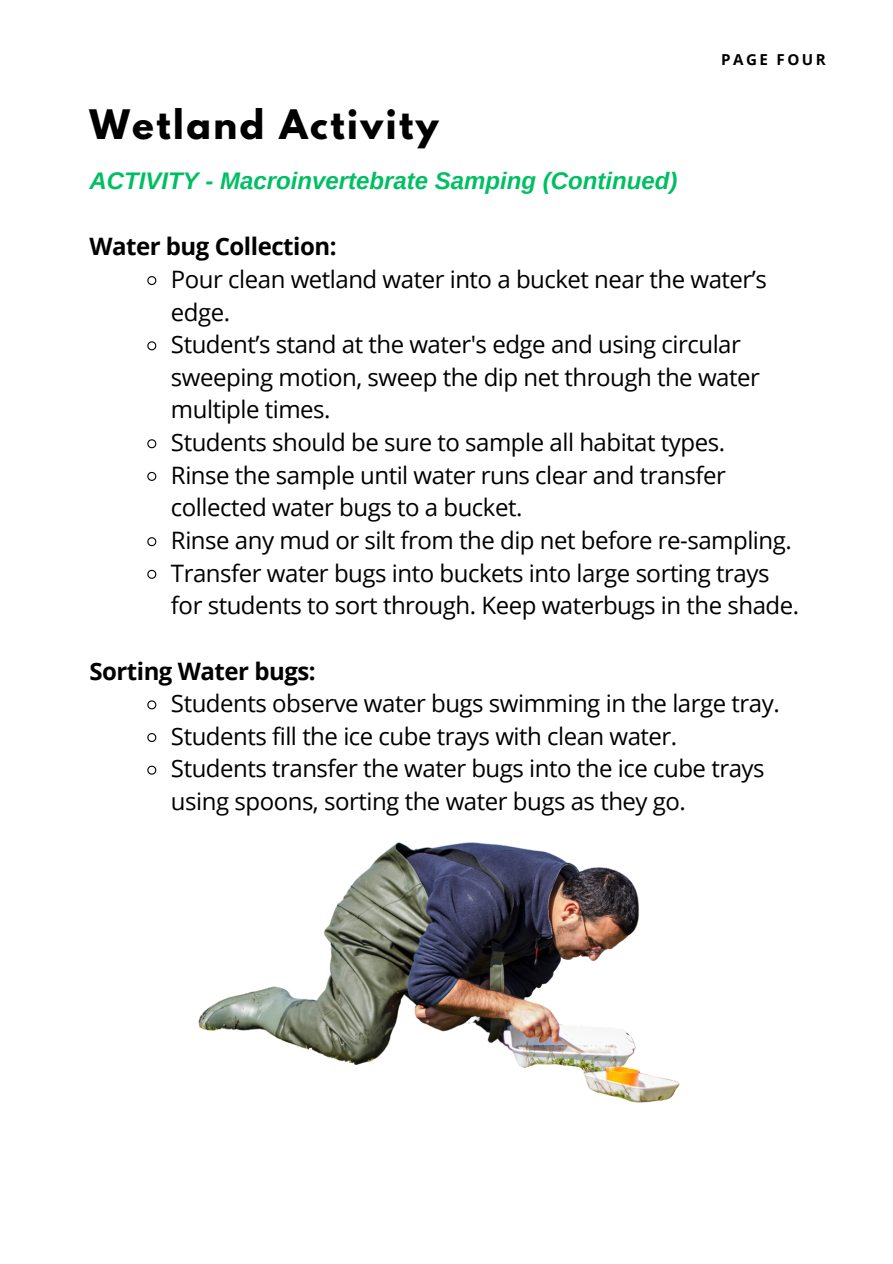
<style>
.page{position:relative;width:893px;height:1264px;background:#fff}
.page>*{position:absolute;margin:0;border:0;box-sizing:border-box;transform-origin:0 0}
.t1{font:700 36px "League Spartan";letter-spacing:.07em;color:#000}
.t2{font:24px/32.7px "Open Sans";letter-spacing:-.02em;color:#000}
.t3{font:italic 700 24px "Arimo";color:#00bf63}
.t4{font:700 24px "Open Sans";letter-spacing:-.02em;color:#000}
.t5{font:700 15.15px "Open Sans";letter-spacing:.16em;color:#000}
</style>
<div class="page">
<svg style="left:147px;top:276px;width:10px;height:9px"></svg>
<svg style="left:147px;top:341px;width:10px;height:10px"></svg>
<svg style="left:147px;top:439px;width:10px;height:10px"></svg>
<svg style="left:147px;top:471px;width:10px;height:10px"></svg>
<svg style="left:147px;top:537px;width:10px;height:10px"></svg>
<svg style="left:147px;top:569px;width:10px;height:10px"></svg>
<svg style="left:147px;top:700px;width:10px;height:10px"></svg>
<svg style="left:147px;top:733px;width:10px;height:9px"></svg>
<svg style="left:147px;top:765px;width:4px;height:10px"></svg>
<img style="left:151px;top:765px;width:529px;height:338px">
<p class="t1" style="left:89px;top:107px;width:351px">Wetland Activity</p>
<p class="t3" style="left:89px;top:167px;width:589px">ACTIVITY - Macroinvertebrate Samping (Continued)</p>
<p class="t5" style="left:721px;top:48px;width:106px">PAGE FOUR</p>
<h1 class="t4" style="left:89px;top:229px;width:249px">Water bug Collection:</h1>
<h2 class="t2" style="left:171px;top:262px;width:597px">Pour clean wetland water into a bucket near the water’s edge.</h2>
<h2 class="t2" style="left:171px;top:327px;width:590px">Student’s stand at the water's edge and using circular sweeping motion, sweep the dip net through the water multiple times.</h2>
<p class="t2" style="left:171px;top:425px;width:555px">Students should be sure to sample all habitat types.</p>
<p class="t2" style="left:171px;top:458px;width:556px">Rinse the sample until water runs clear and transfer collected water bugs to a bucket.</p>
<p class="t2" style="left:171px;top:523px;width:622px">Rinse any mud or silt from the dip net before re-sampling.</p>
<p class="t2" style="left:171px;top:556px;width:629px">Transfer water bugs into buckets into large sorting trays for students to sort through. Keep waterbugs in the shade.</p>
<p class="t4" style="left:89px;top:654px;width:228px">Sorting Water bugs:</p>
<p class="t2" style="left:171px;top:686px;width:610px">Students observe water bugs swimming in the large tray.</p>
<h2 class="t2" style="left:171px;top:719px;width:508px">Students fill the ice cube trays with clean water.</h2>
<p class="t2" style="left:171px;top:751px;width:595px">Students transfer the water bugs into the ice cube trays using spoons, sorting the water bugs as they go.</p>
</div>
